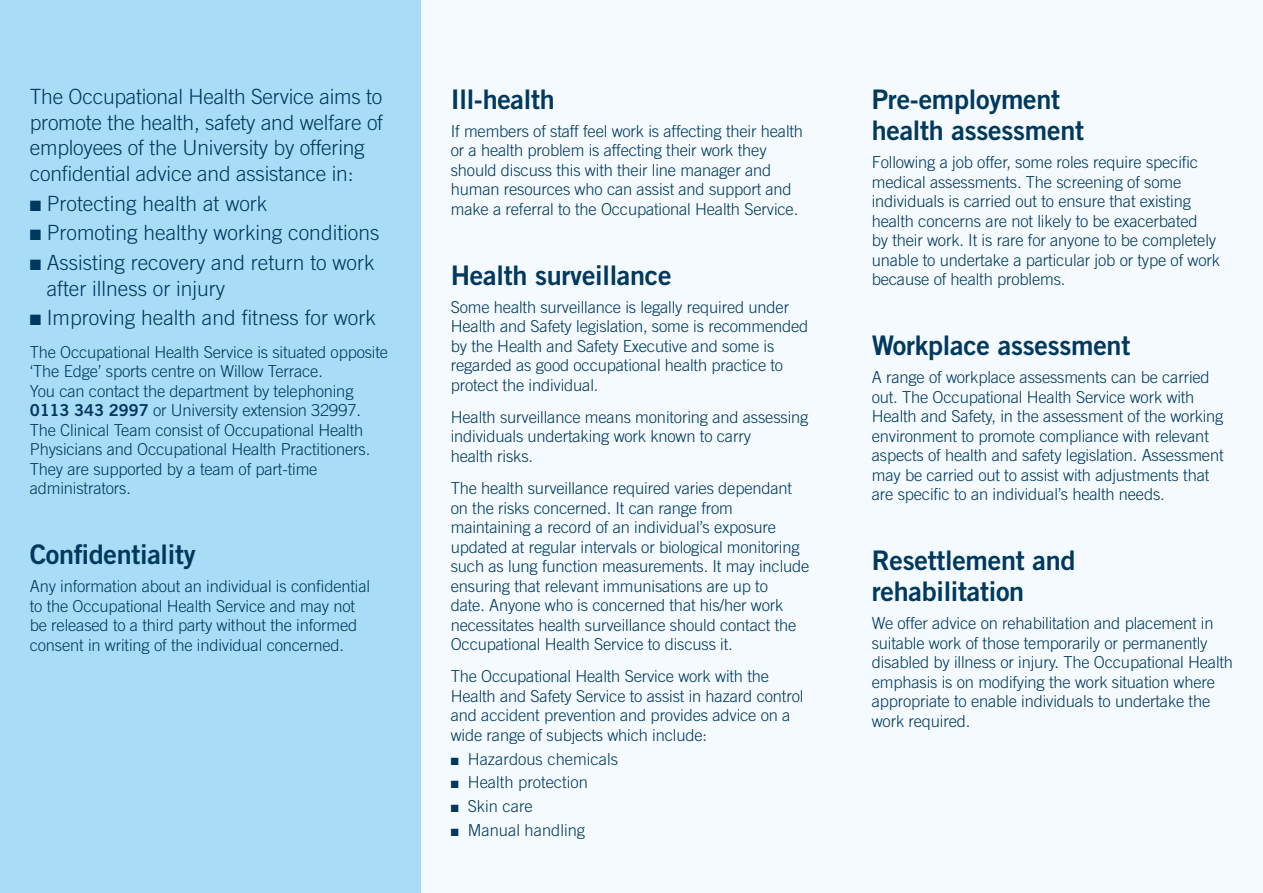
<style>
.page{position:relative;width:1263px;height:893px;background:#fff}
.page>*{position:absolute;margin:0;border:0;box-sizing:border-box;transform-origin:0 0}
.t1{font:27px/31.5px "Trade Gothic LT Std Bd 2";letter-spacing:-.01em;color:#00395d}
.t2{font:300 21px/25.5px "Trade Gothic LT Std";color:#00395d}
.t3{font:300 16.5px/19.5px "Trade Gothic LT Std";letter-spacing:-.01em;color:#00395d}
.s1{font-family:"Trade Gothic LT Std Bd 2";font-weight:400}
</style>
<div class="page">
<div style="left:0;top:0;width:421px;height:893px;background:#a9ddf7"></div>
<div style="left:421px;top:0;width:421px;height:893px;background:#f4fafe"></div>
<div style="left:842px;top:0;width:421px;height:893px;background:#f4fafe"></div>
<p class="t2" style="left:30px;top:84px;width:355px">The Occupational Health Service aims to promote the health, safety and welfare of employees of the University by offering confidential advice and assistance in:</p>
<p class="t2" style="left:30px;top:190px;width:239px">■ Protecting health at work</p>
<p class="t2" style="left:30px;top:220px;width:351px">■ Promoting healthy working conditions</p>
<p class="t2" style="left:47px;top:250px;width:329px;text-indent:-17px">■ Assisting recovery and return to work after illness or injury</p>
<p class="t2" style="left:30px;top:305px;width:348px">■ Improving health and fitness for work</p>
<p class="t3" style="left:30px;top:342px;width:360px">The Occupational Health Service is situated opposite ‘The Edge’ sports centre on Willow Terrace.<br>You can contact the department by telephoning <span class="s1">0113 343 2997</span> or University extension 32997.<br>The Clinical Team consist of Occupational Health Physicians and Occupational Health Practitioners.<br>They are supported by a team of part-time administrators.</p>
<p class="t1" style="left:30px;top:538px;width:168px">Confidentiality</p>
<p class="t3" style="left:30px;top:576px;width:342px">Any information about an individual is confidential to the Occupational Health Service and may not be released to a third party without the informed consent in writing of the individual concerned.</p>
<p class="t1" style="left:451px;top:83px;width:106px">Ill-health</p>
<p class="t3" style="left:451px;top:121px;width:354px">If members of staff feel work is affecting their health or a health problem is affecting their work they should discuss this with their line manager and human resources who can assist and support and make a referral to the Occupational Health Service.</p>
<p class="t1" style="left:451px;top:259px;width:222px">Health surveillance</p>
<p class="t3" style="left:451px;top:297px;width:359px">Some health surveillance is legally required under Health and Safety legislation, some is recommended by the Health and Safety Executive and some is regarded as good occupational health practice to protect the individual.</p>
<p class="t3" style="left:451px;top:407px;width:359px">Health surveillance means monitoring and assessing individuals undertaking work known to carry<br>health risks.</p>
<p class="t3" style="left:451px;top:478px;width:360px">The health surveillance required varies dependant on the risks concerned. It can range from maintaining a record of an individual’s exposure updated at regular intervals or biological monitoring such as lung function measurements. It may include ensuring that relevant immunisations are up to<br>date. Anyone who is concerned that his/her work necessitates health surveillance should contact the Occupational Health Service to discuss it.</p>
<p class="t3" style="left:451px;top:667px;width:354px">The Occupational Health Service work with the Health and Safety Service to assist in hazard control and accident prevention and provides advice on a wide range of subjects which include:</p>
<p class="t3" style="left:451px;top:749px;width:169px">■ Hazardous chemicals</p>
<p class="t3" style="left:451px;top:773px;width:139px">■ Health protection</p>
<p class="t3" style="left:451px;top:796px;width:84px">■ Skin care</p>
<p class="t3" style="left:451px;top:820px;width:136px">■ Manual handling</p>
<p class="t1" style="left:872px;top:83px;width:214px">Pre-employment health assessment</p>
<p class="t3" style="left:872px;top:152px;width:350px">Following a job offer, some roles require specific medical assessments. The screening of some individuals is carried out to ensure that existing health concerns are not likely to be exacerbated<br>by their work. It is rare for anyone to be completely unable to undertake a particular job or type of work because of health problems.</p>
<p class="t1" style="left:872px;top:329px;width:260px">Workplace assessment</p>
<p class="t3" style="left:872px;top:367px;width:353px">A range of workplace assessments can be carried out. The Occupational Health Service work with Health and Safety, in the assessment of the working environment to promote compliance with relevant aspects of health and safety legislation. Assessment may be carried out to assist with adjustments that are specific to an individual’s health needs.</p>
<p class="t1" style="left:872px;top:544px;width:205px">Resettlement and rehabilitation</p>
<p class="t3" style="left:872px;top:614px;width:363px">We offer advice on rehabilitation and placement in suitable work of those temporarily or permanently disabled by illness or injury. The Occupational Health emphasis is on modifying the work situation where appropriate to enable individuals to undertake the work required.</p>
</div>
